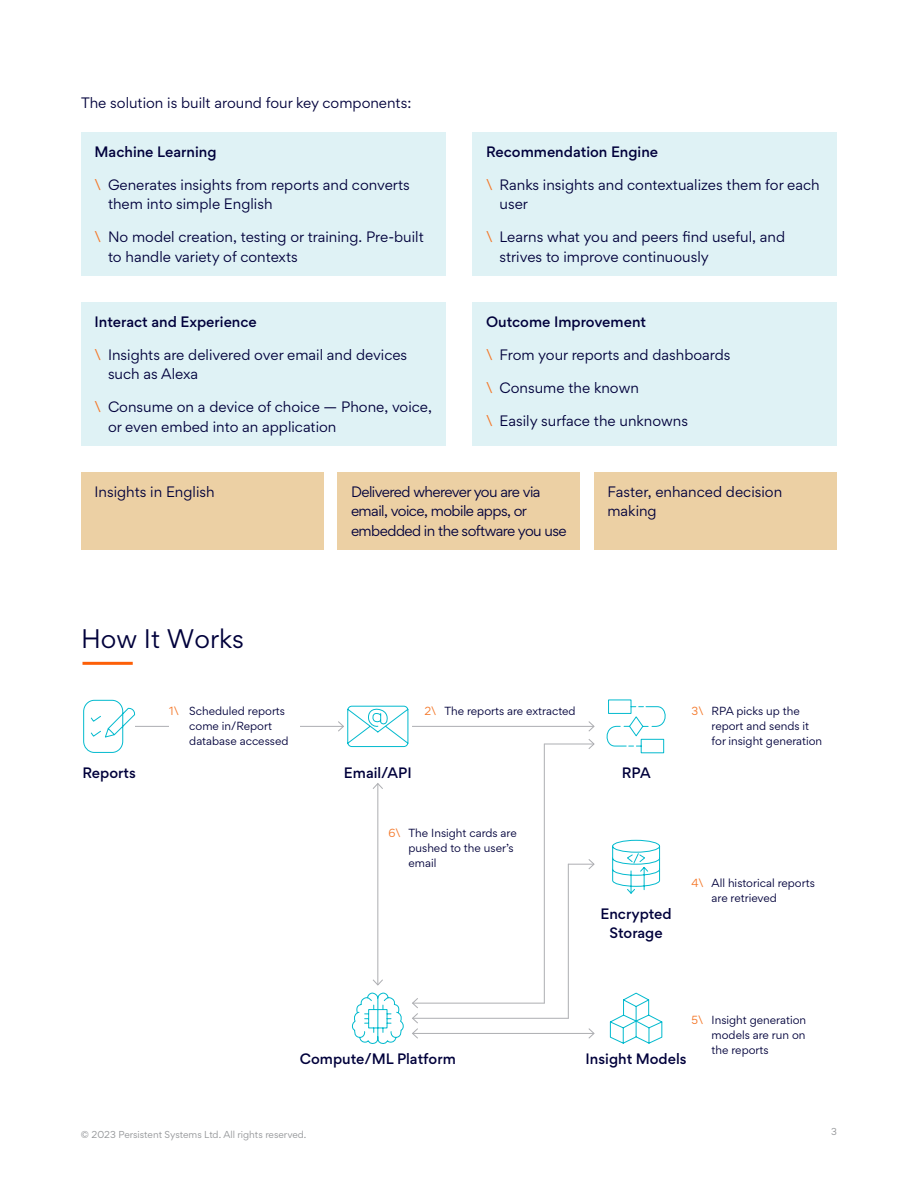
<style>
.page{position:relative;width:918px;height:1188px;background:#fff}
.page>*{position:absolute;margin:0;border:0;box-sizing:border-box;transform-origin:0 0}
.t1{font:24px "Gordita";color:#00003b}
.t2{font:13.5px/19.5px "Gordita";color:#00003b}
.t3{font:500 13.5px/19.5px "Gordita";color:#00003b;text-align:center}
.t4{font:13.5px/19.5px "Gordita";letter-spacing:-.04em;color:#00003b}
.t5{font:10.5px/15px "Gordita";color:#00003b}
.t6{font:9px "Gordita";color:#939598}
.s1{color:#f47728}
</style>
<div class="page">
<div style="left:81px;top:132px;width:365px;height:143px;background:#dff2f5"></div>
<div style="left:81px;top:302px;width:365px;height:143px;background:#dff2f5"></div>
<div style="left:472px;top:132px;width:365px;height:143px;background:#dff2f5"></div>
<div style="left:472px;top:302px;width:365px;height:143px;background:#dff2f5"></div>
<div style="left:81px;top:472px;width:243px;height:77px;background:#ecd0a4"></div>
<div style="left:338px;top:472px;width:242px;height:77px;background:#ecd0a4"></div>
<div style="left:594px;top:472px;width:243px;height:77px;background:#ecd0a4"></div>
<hr style="left:84px;top:662px;width:47px;height:3px;background:#fd5f07">
<svg style="left:83px;top:700px;width:52px;height:53px"></svg>
<svg style="left:606px;top:699px;width:60px;height:55px"></svg>
<svg style="left:612px;top:840px;width:48px;height:54px"></svg>
<svg style="left:609px;top:992px;width:54px;height:52px"></svg>
<svg style="left:352px;top:993px;width:52px;height:51px"></svg>
<hr style="left:135px;top:726px;width:208px;height:1px;background:#adaeb2">
<svg style="left:337px;top:705px;width:72px;height:42px"></svg>
<hr style="left:412px;top:726px;width:182px;height:1px;background:#adaeb2">
<svg style="left:588px;top:721px;width:7px;height:11px"></svg>
<hr style="left:413px;top:1033px;width:181px;height:1px;background:#adaeb2">
<svg style="left:588px;top:1028px;width:7px;height:11px"></svg>
<hr style="left:413px;top:1018px;width:156px;height:1px;background:#adaeb2">
<hr style="left:544px;top:744px;width:50px;height:1px;background:#adaeb2">
<svg style="left:588px;top:739px;width:7px;height:10px"></svg>
<svg style="left:568px;top:859px;width:27px;height:10px"></svg>
<hr style="left:413px;top:1003px;width:132px;height:1px;background:#adaeb2">
<svg style="left:412px;top:998px;width:7px;height:41px"></svg>
<div style="left:169px;top:707px;width:131px;height:38px;background:#fff"></div>
<hr style="left:377px;top:784px;width:1px;height:201px;background:#adaeb2">
<svg style="left:372px;top:783px;width:11px;height:7px"></svg>
<svg style="left:373px;top:979px;width:10px;height:7px"></svg>
<hr style="left:544px;top:744px;width:1px;height:259px;background:#adaeb2">
<hr style="left:568px;top:864px;width:1px;height:155px;background:#adaeb2">
<p class="t2" style="left:81px;top:93px;width:332px">The solution is built around four key components:</p>
<p class="t3" style="left:94px;top:142px;width:124px">Machine Learning</p>
<p class="t2" style="left:108px;top:174px;width:303px;text-indent:-14px"><span class="s1">\</span> Generates insights from reports and converts them into simple English</p>
<p class="t2" style="left:108px;top:227px;width:317px;text-indent:-14px"><span class="s1">\</span> No model creation, testing or training. Pre-built to handle variety of contexts</p>
<p class="t3" style="left:94px;top:312px;width:164px">Interact and Experience</p>
<p class="t2" style="left:108px;top:344px;width:301px;text-indent:-14px"><span class="s1">\</span> Insights are delivered over email and devices such as Alexa</p>
<p class="t2" style="left:108px;top:397px;width:326px;text-indent:-14px"><span class="s1">\</span> Consume on a device of choice — Phone, voice, or even embed into an application</p>
<p class="t3" style="left:486px;top:142px;width:174px">Recommendation Engine</p>
<p class="t2" style="left:500px;top:174px;width:322px;text-indent:-14px"><span class="s1">\</span> Ranks insights and contextualizes them for each user</p>
<p class="t2" style="left:500px;top:227px;width:287px;text-indent:-14px"><span class="s1">\</span> Learns what you and peers find useful, and strives to improve continuously</p>
<p class="t3" style="left:486px;top:312px;width:162px">Outcome Improvement</p>
<p class="t2" style="left:486px;top:344px;width:246px"><span class="s1">\</span> From your reports and dashboards</p>
<p class="t2" style="left:486px;top:377px;width:154px"><span class="s1">\</span> Consume the known</p>
<p class="t2" style="left:486px;top:410px;width:204px"><span class="s1">\</span> Easily surface the unknowns</p>
<p class="t2" style="left:94px;top:481px;width:122px">Insights in English</p>
<p class="t4" style="left:351px;top:481px;width:217px">Delivered wherever you are via email, voice, mobile apps, or embedded in the software you use</p>
<p class="t2" style="left:608px;top:481px;width:176px">Faster, enhanced decision making</p>
<h2 class="t1" style="left:81px;top:621px;width:165px">How It Works</h2>
<p class="t5" style="left:189px;top:703px;width:101px;text-indent:-20px"><span class="s1">1\</span> Scheduled reports come in/Report database accessed</p>
<p class="t5" style="left:424px;top:703px;width:153px"><span class="s1">2\</span> The reports are extracted</p>
<p class="t3" style="left:82px;top:763px;width:55px">Reports</p>
<p class="t3" style="left:344px;top:763px;width:69px">Email/API</p>
<p class="t3" style="left:622px;top:763px;width:30px">RPA</p>
<p class="t5" style="left:408px;top:825px;width:110px;text-indent:-20px"><span class="s1">6\</span> The Insight cards are pushed to the user’s email</p>
<p class="t3" style="left:600px;top:904px;width:73px">Encrypted<br>Storage</p>
<p class="t5" style="left:712px;top:703px;width:112px;text-indent:-20px"><span class="s1">3\</span> RPA picks up the report and sends it for insight generation</p>
<p class="t5" style="left:712px;top:875px;width:105px;text-indent:-20px"><span class="s1">4\</span> All historical reports are retrieved</p>
<p class="t3" style="left:300px;top:1049px;width:158px">Compute/ML Platform</p>
<p class="t5" style="left:712px;top:1012px;width:96px;text-align:justify;text-indent:-20px"><span class="s1">5\</span> Insight generation models are run on the reports</p>
<p class="t3" style="left:586px;top:1049px;width:103px">Insight Models</p>
<p class="t6" style="left:81px;top:1127px;width:227px">© 2023 Persistent Systems Ltd. All rights reserved.</p>
<p class="t6" style="left:831px;top:1125px;width:7px">3</p>
</div>
